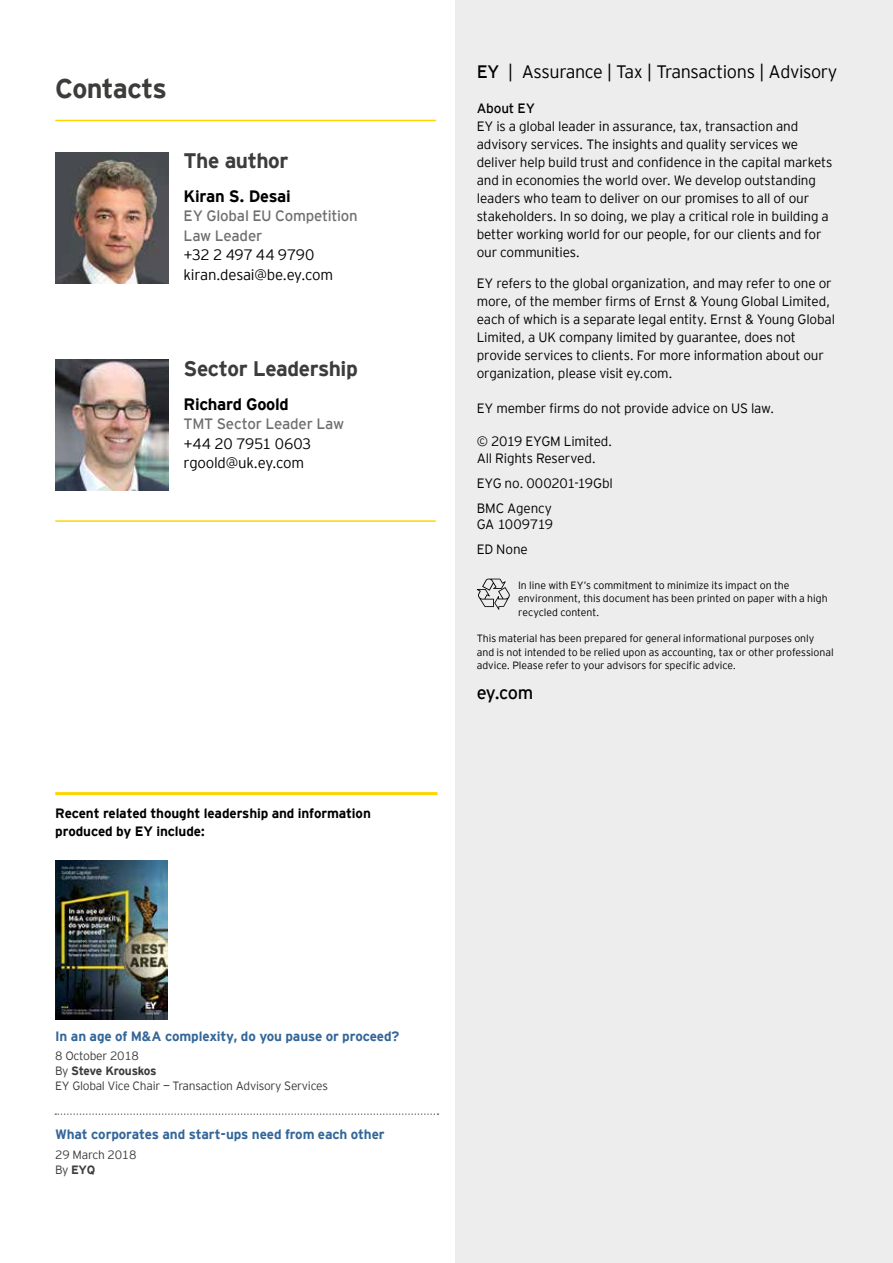
<style>
.page{position:relative;width:893px;height:1263px;background:#fff}
.page>*{position:absolute;margin:0;border:0;box-sizing:border-box;transform-origin:0 0}
.t1{font:700 27px "EY Interstate";letter-spacing:-.03em;color:#3c3c3b}
.t2{font:700 21px "EY Interstate";letter-spacing:-.02em;color:#3c3c3b}
.t3{font:300 18px "EY Interstate";letter-spacing:-.02em;color:#000}
.t4{font:18px "EY Interstate";color:#000}
.t5{font:700 16.5px "EY Interstate";letter-spacing:-.02em;color:#000}
.t6{font:300 15px/19.5px "EY Interstate";letter-spacing:-.02em;color:#000}
.t7{font:15px/19.5px "EY Interstate";letter-spacing:-.015em;color:#706f6f}
.t8{font:300 13.5px/18px "EY Interstate";letter-spacing:-.01em;color:#000}
.t9{font:700 13.5px "EY Interstate";letter-spacing:-.01em;color:#369}
.t10{font:700 13.5px/18px "EY Interstate";letter-spacing:-.01em;color:#000}
.t11{font:13.5px "EY Interstate";letter-spacing:-.01em;color:#000}
.t12{font:300 12px/15px "EY Interstate";letter-spacing:-.02em;color:#3c3c3b}
.t13{font:300 10.5px/13.5px "EY Interstate";letter-spacing:-.005em;color:#000}
.s1{font-weight:700}
.s2{font-weight:400}
</style>
<div class="page">
<img style="left:55px;top:152px;width:114px;height:131px">
<img style="left:55px;top:359px;width:114px;height:131px">
<hr style="left:55px;top:120px;width:381px;height:1px;background:#ffd500">
<hr style="left:55px;top:520px;width:381px;height:2px;background:#ffd500">
<hr style="left:55px;top:792px;width:382px;height:3px;background:#ffd500">
<img style="left:55px;top:860px;width:112px;height:159px">
<svg style="left:55px;top:1113px;width:383px;height:2px"></svg>
<div style="left:455px;top:0;width:438px;height:1263px;background:#ededed"></div>
<svg style="left:477px;top:579px;width:33px;height:31px"></svg>
<h1 class="t1" style="left:55px;top:69px;width:113px">Contacts</h1>
<h2 class="t2" style="left:184px;top:145px;width:106px">The author</h2>
<p class="t5" style="left:184px;top:184px;width:109px">Kiran S. Desai</p>
<p class="t7" style="left:184px;top:205px;width:176px">EY Global EU Competition<br>Law Leader</p>
<p class="t6" style="left:184px;top:244px;width:151px">+32 2 497 44 9790 kiran.desai@be.ey.com</p>
<h2 class="t2" style="left:184px;top:354px;width:176px">Sector Leadership</h2>
<p class="t5" style="left:184px;top:392px;width:107px">Richard Goold</p>
<p class="t7" style="left:184px;top:413px;width:162px">TMT Sector Leader Law</p>
<p class="t6" style="left:184px;top:433px;width:129px">+44 20 7951 0603 rgoold@uk.ey.com</p>
<p class="t10" style="left:55px;top:804px;width:317px">Recent related thought leadership and information produced by EY include:</p>
<p class="t9" style="left:55px;top:1026px;width:346px">In an age of M&amp;A complexity, do you pause or proceed?</p>
<p class="t12" style="left:55px;top:1047px;width:274px">8 October 2018<br>By <span class="s1">Steve Krouskos<br></span>EY Global Vice Chair — Transaction Advisory Services</p>
<p class="t9" style="left:55px;top:1125px;width:331px">What corporates and start-ups need from each other</p>
<p class="t12" style="left:55px;top:1146px;width:83px">29 March 2018<br>By <span class="s1">EYQ</span></p>
<h3 class="t3" style="left:477px;top:59px;width:362px"><span class="s2">EY</span> | Assurance | Tax | Transactions | Advisory</h3>
<p class="t11" style="left:477px;top:98px;width:60px">About EY</p>
<p class="t8" style="left:477px;top:116px;width:357px">EY is a global leader in assurance, tax, transaction and advisory services. The insights and quality services we deliver help build trust and confidence in the capital markets and in economies the world over. We develop outstanding leaders who team to deliver on our promises to all of our stakeholders. In so doing, we play a critical role in building a better working world for our people, for our clients and for our communities.</p>
<p class="t8" style="left:477px;top:273px;width:360px">EY refers to the global organization, and may refer to one or more, of the member firms of Ernst &amp; Young Global Limited, each of which is a separate legal entity. Ernst &amp; Young Global Limited, a UK company limited by guarantee, does not provide services to clients. For more information about our organization, please visit ey.com.</p>
<p class="t8" style="left:477px;top:398px;width:299px">EY member firms do not provide advice on US law.</p>
<p class="t8" style="left:477px;top:432px;width:137px;line-height:16.5px">© 2019 EYGM Limited.<br>All Rights Reserved.</p>
<p class="t8" style="left:477px;top:469px;width:138px;line-height:25px">EYG no. 000201-19Gbl<br>BMC Agency</p>
<p class="t8" style="left:477px;top:511px;width:78px;line-height:25px">GA 1009719<br>ED None</p>
<p class="t13" style="left:518px;top:578px;width:311px">In line with EY’s commitment to minimize its impact on the environment, this document has been printed on paper with a high recycled content.</p>
<p class="t13" style="left:477px;top:631px;width:358px">This material has been prepared for general informational purposes only and is not intended to be relied upon as accounting, tax or other professional advice. Please refer to your advisors for specific advice.</p>
<h3 class="t4" style="left:477px;top:679px;width:58px">ey.com</h3>
</div>
